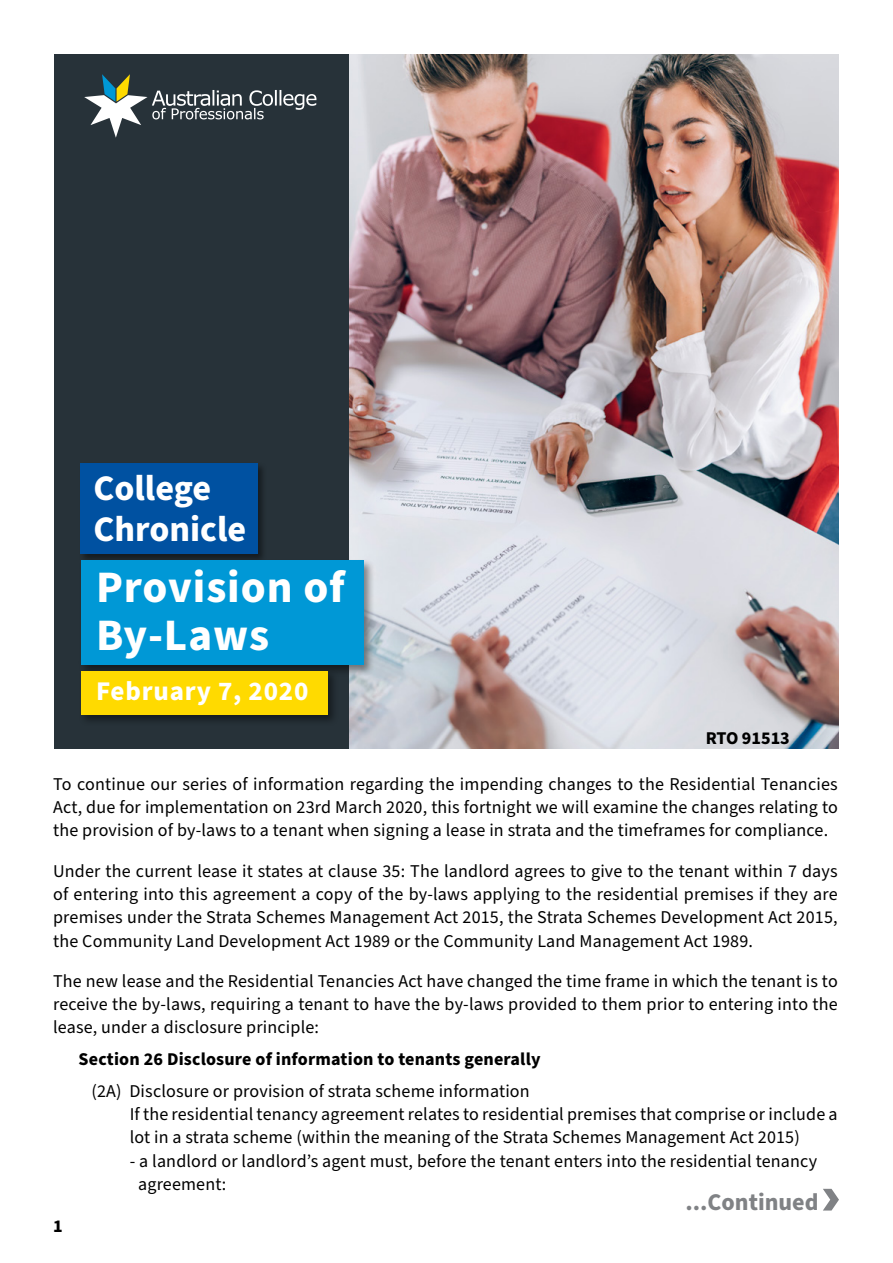
<style>
.page{position:relative;width:893px;height:1263px;background:#fff}
.page>*{position:absolute;margin:0;border:0;box-sizing:border-box;transform-origin:0 0}
.t1{font:700 45px/48px "Source Sans Pro";letter-spacing:.02em;color:#fff}
.t2{font:700 36px/40.5px "Source Sans Pro";color:#fff}
.t3{font:700 27px "Source Sans Pro";letter-spacing:.03em;color:#fff}
.t4{font:700 24px "Source Sans Pro";color:#808285}
.t5{font:18px/23.2px "Source Sans Pro";letter-spacing:.01em;color:#000;text-align:justify}
.t6{font:700 18px "Source Sans Pro";letter-spacing:.01em;color:#000}
</style>
<div class="page">
<img style="left:349px;top:54px;width:490px;height:694px">
<div style="left:54px;top:54px;width:295px;height:694px;background:#273239"></div>
<div style="left:79px;top:461px;width:188px;height:102px;background:#000;opacity:.45"></div>
<div style="left:81px;top:464px;width:177px;height:90px;background:#0051a1"></div>
<div style="left:79px;top:558px;width:296px;height:119px;background:#000;opacity:.45"></div>
<div style="left:81px;top:560px;width:282px;height:105px;background:#0098d6"></div>
<div style="left:79px;top:668px;width:261px;height:58px;background:#000;opacity:.45"></div>
<div style="left:81px;top:671px;width:246px;height:43px;background:#ffda00"></div>
<svg style="left:823px;top:1189px;width:16px;height:21px"></svg>
<svg style="left:84px;top:74px;width:232px;height:64px"></svg>
<h2 class="t2" style="left:93px;top:469px;width:154px">College<br>Chronicle</h2>
<h1 class="t1" style="left:96px;top:564px;width:250px">Provision of<br>By-Laws</h1>
<h3 class="t3" style="left:96px;top:673px;width:214px">February 7, 2020</h3>
<p class="t6" style="left:706px;top:726px;width:86px">RTO 91513</p>
<p class="t5" style="left:53px;top:773px;width:786px">To continue our series of information regarding the impending changes to the Residential Tenancies Act, due for implementation on 23rd March 2020, this fortnight we will examine the changes relating to the provision of by-laws to a tenant when signing a lease in strata and the timeframes for compliance.</p>
<p class="t5" style="left:53px;top:860px;width:786px">Under the current lease it states at clause 35: The landlord agrees to give to the tenant within 7 days of entering into this agreement a copy of the by-laws applying to the residential premises if they are premises under the Strata Schemes Management Act 2015, the Strata Schemes Development Act 2015, the Community Land Development Act 1989 or the Community Land Management Act 1989.</p>
<p class="t5" style="left:53px;top:970px;width:786px">The new lease and the Residential Tenancies Act have changed the time frame in which the tenant is to receive the by-laws, requiring a tenant to have the by-laws provided to them prior to entering into the lease, under a disclosure principle:</p>
<p class="t6" style="left:79px;top:1047px;width:463px">Section 26 Disclosure of information to tenants generally</p>
<p class="t5" style="left:130px;top:1080px;width:709px;text-align:left;text-indent:-38px">(2A) Disclosure or provision of strata scheme information<br>If the residential tenancy agreement relates to residential premises that comprise or include a lot in a strata scheme (within the meaning of the Strata Schemes Management Act 2015)</p>
<p class="t5" style="left:138px;top:1149px;width:680px;text-indent:-8px">- a landlord or landlord’s agent must, before the tenant enters into the residential tenancy agreement:</p>
<h3 class="t4" style="left:685px;top:1185px;width:135px">...Continued</h3>
<p class="t6" style="left:53px;top:1213px;width:11px">1</p>
</div>
